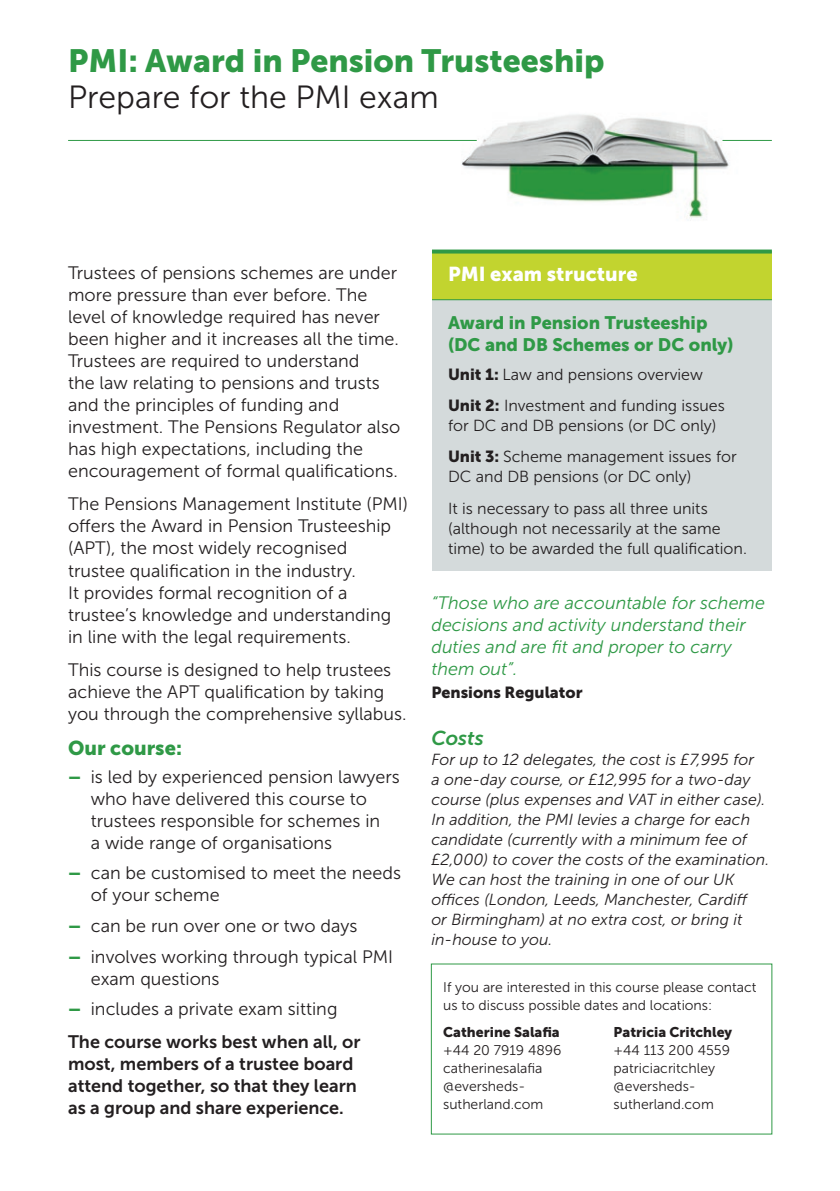
<style>
.page{position:relative;width:840px;height:1191px;background:#fff}
.page>*{position:absolute;margin:0;border:0;box-sizing:border-box;transform-origin:0 0}
.t1{font:32px "Museo Sans 900";color:#2f9946}
.t2{font:32px "Museo Sans 300";color:#231f20}
.t3{font:20px "Museo Sans 900";color:#fff}
.Sub_headings{font:20px "Museo Sans 900";color:#2f9946}
.Sub_headings-2{font:italic 20px "Museo Sans 700";color:#2f9946}
.Body_copy_-_MS_300_9{font:18px/22px "Museo Sans 300";color:#231f20}
.Body_copy_-_MS_300_9-2{font:18px/22px "Museo Sans 700";color:#231f20}
.Client_quote{font:italic 18px/22px "Museo Sans 300";color:#2f9946}
.Programme_headings{font:18px/22px "Museo Sans 900";color:#2f9946}
.Body_copy_-_MS_300_9-3{font:italic 16px/20px "Museo Sans 300";color:#231f20}
.Programme_text{font:16px/20px "Museo Sans 300";color:#231f20}
.Client_quote_name{font:16px "Museo Sans 900";color:#231f20}
.Body_copy_-_MS_300_9-4{font:14px/18px "Museo Sans 300";color:#231f20}
.s1{font-family:"Museo Sans 900";color:#2f9946}
.s2{font-family:"Museo Sans 900"}
</style>
<div class="page">
<img style="left:448px;top:114px;width:291px;height:104px">
<hr style="left:722px;top:140px;width:49px;height:1px;background:#2f9946">
<div style="left:432px;top:300px;width:339px;height:271px;background:#d4dadb"></div>
<div style="left:432px;top:251px;width:339px;height:49px;background:#c2d42f"></div>
<svg style="left:432px;top:249px;width:339px;height:4px"></svg>
<hr style="left:432px;top:299px;width:339px;height:1px;background:#2f9946">
<hr style="left:68px;top:140px;width:408px;height:1px;background:#2f9946">
<p class="t1" style="left:68px;top:43px;width:537px">PMI: Award in Pension Trusteeship</p>
<p class="t2" style="left:68px;top:80px;width:372px">Prepare for the PMI exam</p>
<p class="Body_copy_-_MS_300_9" style="left:68px;top:262px;width:333px">Trustees of pensions schemes are under more pressure than ever before. The level of knowledge required has never been higher and it increases all the time.<br>Trustees are required to understand<br>the law relating to pensions and trusts and the principles of funding and investment. The Pensions Regulator also has high expectations, including the encouragement of formal qualifications.</p>
<p class="Body_copy_-_MS_300_9" style="left:68px;top:493px;width:341px">The Pensions Management Institute (PMI) offers the Award in Pension Trusteeship (APT), the most widely recognised trustee qualification in the industry.<br>It provides formal recognition of a trustee’s knowledge and understanding in line with the legal requirements.</p>
<p class="Body_copy_-_MS_300_9" style="left:68px;top:659px;width:340px">This course is designed to help trustees achieve the APT qualification by taking you through the comprehensive syllabus.</p>
<p class="Sub_headings" style="left:68px;top:737px;width:115px">Our course:</p>
<p class="Body_copy_-_MS_300_9" style="left:91px;top:766px;width:310px;text-indent:-23px"><span class="s1">–</span> is led by experienced pension lawyers who have delivered this course to trustees responsible for schemes in<br>a wide range of organisations</p>
<p class="Body_copy_-_MS_300_9" style="left:91px;top:862px;width:311px;text-indent:-23px"><span class="s1">–</span> can be customised to meet the needs of your scheme</p>
<p class="Body_copy_-_MS_300_9" style="left:68px;top:915px;width:290px"><span class="s1">–</span> can be run over one or two days</p>
<p class="Body_copy_-_MS_300_9" style="left:91px;top:945px;width:304px;text-indent:-23px"><span class="s1">–</span> involves working through typical PMI exam questions</p>
<p class="Body_copy_-_MS_300_9" style="left:68px;top:998px;width:271px"><span class="s1">–</span> includes a private exam sitting</p>
<p class="Body_copy_-_MS_300_9-2" style="left:68px;top:1031px;width:294px">The course works best when all, or most, members of a trustee board attend together, so that they learn as a group and share experience.</p>
<p class="t3" style="left:448px;top:262px;width:191px">PMI exam structure</p>
<p class="Programme_headings" style="left:448px;top:312px;width:287px">Award in Pension Trusteeship (DC and DB Schemes or DC only)</p>
<p class="Programme_text" style="left:448px;top:364px;width:256px"><span class="s2">Unit 1:</span> Law and pensions overview</p>
<p class="Programme_text" style="left:448px;top:396px;width:278px"><span class="s2">Unit 2:</span> Investment and funding issues for DC and DB pensions (or DC only)</p>
<p class="Programme_text" style="left:448px;top:447px;width:290px"><span class="s2">Unit 3:</span> Scheme management issues for<br>DC and DB pensions (or DC only)</p>
<p class="Programme_text" style="left:448px;top:498px;width:300px">It is necessary to pass all three units (although not necessarily at the same time) to be awarded the full qualification.</p>
<p class="Client_quote" style="left:431px;top:592px;width:335px">“Those who are accountable for scheme decisions and activity understand their duties and are fit and proper to carry them out”.</p>
<p class="Client_quote_name" style="left:431px;top:683px;width:153px">Pensions Regulator</p>
<p class="Sub_headings-2" style="left:431px;top:726px;width:54px">Costs</p>
<p class="Body_copy_-_MS_300_9-3" style="left:431px;top:749px;width:339px">For up to 12 delegates, the cost is £7,995 for<br>a one-day course, or £12,995 for a two-day course (plus expenses and VAT in either case).<br>In addition, the PMI levies a charge for each candidate (currently with a minimum fee of £2,000) to cover the costs of the examination.<br>We can host the training in one of our UK offices (London, Leeds, Manchester, Cardiff<br>or Birmingham) at no extra cost, or bring it in-house to you.</p>
<p class="Body_copy_-_MS_300_9-4" style="left:443px;top:978px;width:315px">If you are interested in this course please contact us to discuss possible dates and locations:</p>
<p class="Body_copy_-_MS_300_9-4" style="left:443px;top:1022px;width:120px"><span class="s2">Catherine Salafia </span>+44 20 7919 4896 catherinesalafia @eversheds&shy;sutherland.com</p>
<p class="Body_copy_-_MS_300_9-4" style="left:613px;top:1022px;width:120px"><span class="s2">Patricia Critchley </span>+44 113 200 4559 patriciacritchley @eversheds&shy;sutherland.com</p>
</div>
